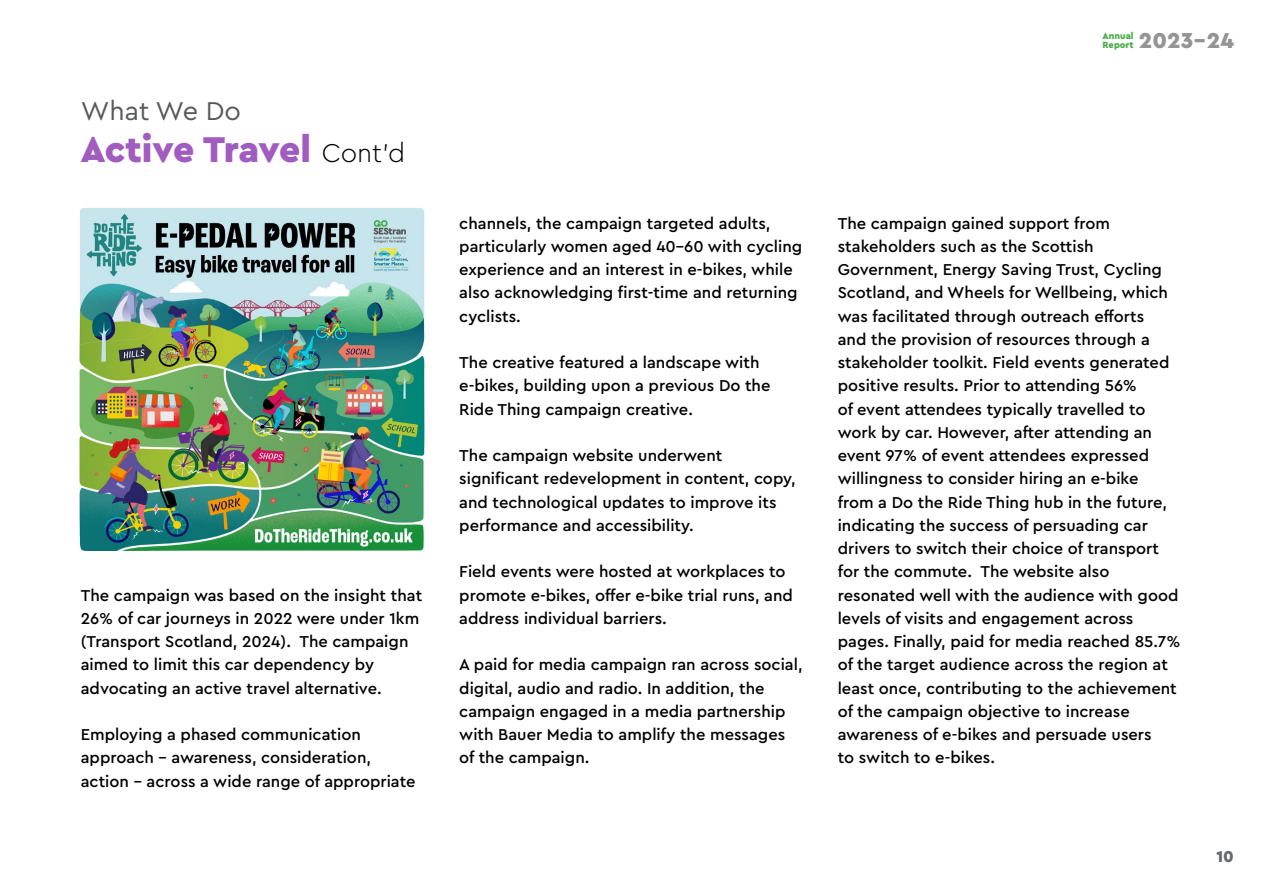
<style>
.page{position:relative;width:1263px;height:893px;background:#fff}
.page>*{position:absolute;margin:0;border:0;box-sizing:border-box;transform-origin:0 0}
.t1{font:900 37.5px "Cera Pro";letter-spacing:-.015em;color:#a05cbf}
.t2{font:27px "Cera Pro";color:#58595b}
.t3{font:900 22.65px "Cera Pro";color:#959494}
.t4{font:500 16.5px/23.2px "Cera Pro";color:#000}
.t5{font:900 16.5px "Cera Pro";color:#66696b}
.t6{font:900 9.45px/8.4px "Cera Pro";color:#47ae49}
.s1{font-weight:300;font-size:27px;color:#000}
</style>
<div class="page">
<img style="left:79px;top:208px;width:346px;height:343px">
<h2 class="t2" style="left:81px;top:93px;width:162px">What We Do</h2>
<h1 class="t1" style="left:81px;top:124px;width:326px">Active Travel <span class="s1">Cont’d</span></h1>
<p class="t4" style="left:81px;top:583px;width:343px">The campaign was based on the insight that 26% of car journeys in 2022 were under 1km (Transport Scotland, 2024). The campaign aimed to limit this car dependency by advocating an active travel alternative.</p>
<p class="t4" style="left:81px;top:722px;width:336px">Employing a phased communication approach - awareness, consideration, action – across a wide range of appropriate</p>
<p class="t6" style="left:1102px;top:32px;width:33px">Annual<br>Report</p>
<h3 class="t3" style="left:1139px;top:25px;width:96px">2023-24</h3>
<p class="t4" style="left:459px;top:211px;width:344px">channels, the campaign targeted adults, particularly women aged 40-60 with cycling experience and an interest in e-bikes, while also acknowledging first-time and returning cyclists.</p>
<p class="t4" style="left:459px;top:350px;width:313px">The creative featured a landscape with e-bikes, building upon a previous Do the<br>Ride Thing campaign creative.</p>
<p class="t4" style="left:459px;top:443px;width:338px">The campaign website underwent significant redevelopment in content, copy, and technological updates to improve its performance and accessibility.</p>
<p class="t4" style="left:459px;top:559px;width:335px">Field events were hosted at workplaces to promote e-bikes, offer e-bike trial runs, and address individual barriers.</p>
<p class="t4" style="left:459px;top:652px;width:345px">A paid for media campaign ran across social, digital, audio and radio. In addition, the campaign engaged in a media partnership with Bauer Media to amplify the messages of the campaign.</p>
<p class="t4" style="left:838px;top:211px;width:344px">The campaign gained support from stakeholders such as the Scottish Government, Energy Saving Trust, Cycling Scotland, and Wheels for Wellbeing, which was facilitated through outreach efforts<br>and the provision of resources through a stakeholder toolkit. Field events generated positive results. Prior to attending 56%<br>of event attendees typically travelled to work by car. However, after attending an event 97% of event attendees expressed willingness to consider hiring an e-bike<br>from a Do the Ride Thing hub in the future, indicating the success of persuading car drivers to switch their choice of transport for the commute. The website also resonated well with the audience with good levels of visits and engagement across pages. Finally, paid for media reached 85.7% of the target audience across the region at least once, contributing to the achievement of the campaign objective to increase awareness of e-bikes and persuade users<br>to switch to e-bikes.</p>
<p class="t5" style="left:1216px;top:845px;width:19px">10</p>
</div>
